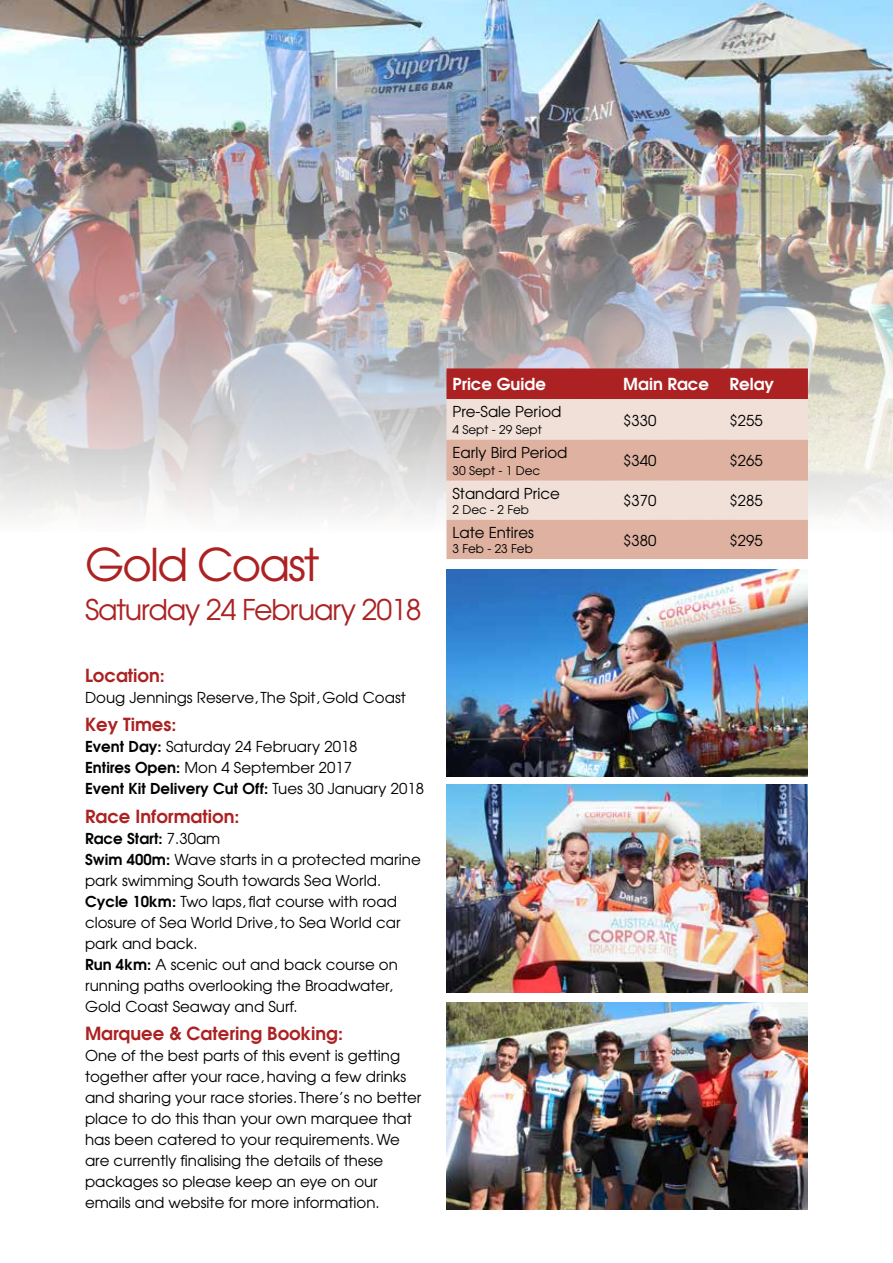
<style>
.page{position:relative;width:893px;height:1263px;background:#fff}
.page>*{position:absolute;margin:0;border:0;box-sizing:border-box;transform-origin:0 0}
.t1{font:45px "Avant Garde";letter-spacing:-.04em;color:#ac2223}
.t2{font:28.5px "Avant Garde";letter-spacing:-.04em;color:#ac2223}
.t3{font:600 18px "Avant Garde";color:#ac2223}
.t4{font:600 16.5px "Avant Garde";color:#fff}
.t5{font:15px/21px "Avant Garde";color:#000}
.t6{font:12px "Avant Garde";color:#000}
.s1{font-weight:600}
</style>
<div class="page">
<img style="left:0;top:0;width:893px;height:517px">
<img style="left:446px;top:785px;width:362px;height:207px">
<img style="left:446px;top:1002px;width:362px;height:208px">
<img style="left:446px;top:569px;width:362px;height:208px">
<svg style="left:446px;top:368px;width:362px;height:191px;background:#ddada3"></svg>
<h1 class="t1" style="left:85px;top:536px;width:236px">Gold Coast</h1>
<h2 class="t2" style="left:85px;top:592px;width:338px">Saturday 24 February 2018</h2>
<p class="t3" style="left:85px;top:664px;width:81px">Location:</p>
<p class="t5" style="left:85px;top:687px;width:322px">Doug Jennings Reserve, The Spit, Gold Coast</p>
<p class="t3" style="left:85px;top:713px;width:93px">Key Times:</p>
<p class="t5" style="left:85px;top:736px;width:341px"><span class="s1">Event Day:</span> Saturday 24 February 2018<br><span class="s1">Entires Open:</span> Mon 4 September 2017<br><span class="s1">Event Kit Delivery Cut Off:</span> Tues 30 January 2018</p>
<p class="t3" style="left:85px;top:804px;width:156px">Race Information:</p>
<p class="t5" style="left:85px;top:827px;width:337px"><span class="s1">Race Start:</span> 7.30am<br><span class="s1">Swim 400m:</span> Wave starts in a protected marine park swimming South towards Sea World.<br><span class="s1">Cycle 10km:</span> Two laps, flat course with road closure of Sea World Drive, to Sea World car park and back.<br><span class="s1">Run 4km:</span> A scenic out and back course on running paths overlooking the Broadwater, Gold Coast Seaway and Surf.</p>
<p class="t3" style="left:85px;top:1021px;width:260px">Marquee &amp; Catering Booking:</p>
<p class="t5" style="left:85px;top:1045px;width:338px">One of the best parts of this event is getting together after your race, having a few drinks and sharing your race stories. There’s no better place to do this than your own marquee that has been catered to your requirements. We are currently finalising the details of these packages so please keep an eye on our emails and website for more information.</p>
<p class="t4" style="left:452px;top:373px;width:95px">Price Guide</p>
<p class="t4" style="left:623px;top:373px;width:152px">Main Race Relay</p>
<p class="t5" style="left:452px;top:401px;width:110px">Pre-Sale Period</p>
<p class="t6" style="left:452px;top:422px;width:91px">4 Sept - 29 Sept</p>
<p class="t5" style="left:623px;top:409px;width:35px">$330</p>
<p class="t5" style="left:730px;top:409px;width:35px">$255</p>
<p class="t5" style="left:452px;top:442px;width:117px">Early Bird Period</p>
<p class="t6" style="left:452px;top:463px;width:89px">30 Sept - 1 Dec</p>
<p class="t5" style="left:452px;top:483px;width:109px">Standard Price</p>
<p class="t6" style="left:452px;top:502px;width:78px">2 Dec - 2 Feb</p>
<p class="t5" style="left:452px;top:522px;width:83px">Late Entires</p>
<p class="t6" style="left:452px;top:541px;width:82px">3 Feb - 23 Feb</p>
<p class="t5" style="left:623px;top:450px;width:35px">$340</p>
<p class="t5" style="left:730px;top:450px;width:35px">$265</p>
<p class="t5" style="left:623px;top:490px;width:35px">$370</p>
<p class="t5" style="left:730px;top:490px;width:35px">$285</p>
<p class="t5" style="left:623px;top:529px;width:35px">$380</p>
<p class="t5" style="left:730px;top:529px;width:35px">$295</p>
</div>
